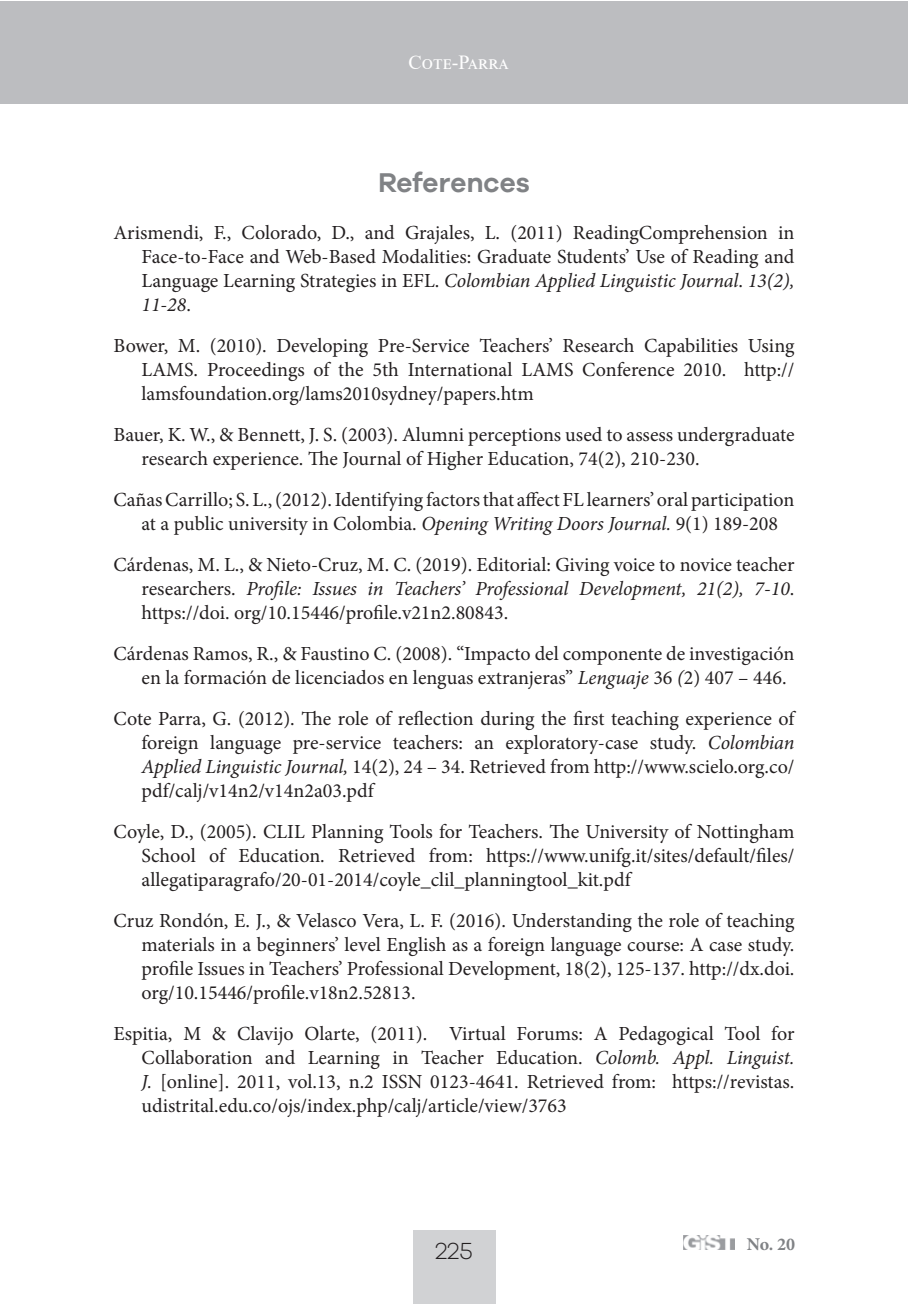
<style>
.page{position:relative;width:908px;height:1304px;background:#fff}
.page>*{position:absolute;margin:0;border:0;box-sizing:border-box;transform-origin:0 0}
.t1{font:600 28px "Galano Grotesque";color:#808285}
.t2{font:300 24px "Galano Grotesque";color:#231f20}
.t3{font:20px/24px "Minion Pro";color:#231f20;text-align:justify}
.t4{font:20px "Times New Roman";letter-spacing:.075em;color:#fff}
.t5{font:700 18px "Minion Pro";color:#808285}
.s1{font-style:italic}
</style>
<div class="page">
<div style="left:412px;top:1230px;width:83px;height:74px;background:#d1d2d4"></div>
<img style="left:683px;top:1236px;width:51px;height:13px">
<div style="left:0;top:1px;width:906px;height:102px;background:#bcbdc0"></div>
<p class="t4" style="left:408px;top:48px;width:100px">Cote-Parra</p>
<h1 class="t1" style="left:378px;top:166px;width:153px">References</h1>
<p class="t3" style="left:141px;top:221px;width:654px;text-indent:-28px">Arismendi, F., Colorado, D., and Grajales, L. (2011) ReadingComprehension in Face-to-Face and Web-Based Modalities: Graduate Students’ Use of Reading and Language Learning Strategies in EFL. <span class="s1">Colombian Applied Linguistic Journal</span>. <span class="s1">13(2), 11-28</span>.</p>
<p class="t3" style="left:141px;top:334px;width:654px;text-indent:-28px">Bower, M. (2010). Developing Pre-Service Teachers’ Research Capabilities Using LAMS. Proceedings of the 5th International LAMS Conference 2010. http:// lamsfoundation.org/lams2010sydney/papers.htm</p>
<p class="t3" style="left:141px;top:423px;width:654px;text-indent:-28px">Bauer, K. W., &amp; Bennett, J. S. (2003). Alumni perceptions used to assess undergraduate research experience. The Journal of Higher Education, 74(2), 210-230.</p>
<p class="t3" style="left:113px;top:488px;width:682px;text-align:center">Cañas Carrillo; S. L., (2012). Identifying factors that affect FL learners’ oral participation at a public university in Colombia. <span class="s1">Opening Writing Doors Journal.</span> 9(1) 189-208</p>
<p class="t3" style="left:141px;top:553px;width:654px;text-indent:-28px">Cárdenas, M. L., &amp; Nieto-Cruz, M. C. (2019). Editorial: Giving voice to novice teacher researchers. <span class="s1">Profile: Issues in Teachers’ Professional Development, 21(2), 7-10</span>. https://doi. org/10.15446/profile.v21n2.80843.</p>
<p class="t3" style="left:141px;top:642px;width:654px;text-indent:-28px">Cárdenas Ramos, R., &amp; Faustino C. (2008). “Impacto del componente de investigación en la formación de licenciados en lenguas extranjeras” <span class="s1">Lenguaje</span> 36 <span class="s1">(</span>2) 407 – 446.</p>
<p class="t3" style="left:141px;top:707px;width:654px;text-indent:-28px">Cote Parra, G. (2012). The role of reflection during the first teaching experience of foreign language pre-service teachers: an exploratory-case study. <span class="s1">Colombian Applied Linguistic Journal,</span> 14(2), 24 – 34. Retrieved from http://www.scielo.org.co/ pdf/calj/v14n2/v14n2a03.pdf</p>
<p class="t3" style="left:141px;top:820px;width:654px;text-indent:-28px">Coyle, D., (2005). CLIL Planning Tools for Teachers. The University of Nottingham School of Education. Retrieved from: https://www.unifg.it/sites/default/files/ allegatiparagrafo/20-01-2014/coyle_clil_planningtool_kit.pdf</p>
<p class="t3" style="left:141px;top:909px;width:654px;text-indent:-28px">Cruz Rondón, E. J., &amp; Velasco Vera, L. F. (2016). Understanding the role of teaching materials in a beginners’ level English as a foreign language course: A case study. profile Issues in Teachers’ Professional Development, 18(2), 125-137. http://dx.doi. org/10.15446/profile.v18n2.52813.</p>
<p class="t3" style="left:141px;top:1022px;width:654px;text-indent:-28px">Espitia, M &amp; Clavijo Olarte, (2011). Virtual Forums: A Pedagogical Tool for Collaboration and Learning in Teacher Education. <span class="s1">Colomb. Appl. Linguist.<br>J.</span> [online]. 2011, vol.13, n.2 ISSN 0123-4641. Retrieved from: https://revistas. udistrital.edu.co/ojs/index.php/calj/article/view/3763</p>
<p class="t2" style="left:435px;top:1237px;width:39px">225</p>
<p class="t5" style="left:746px;top:1232px;width:50px">No. 20</p>
</div>
